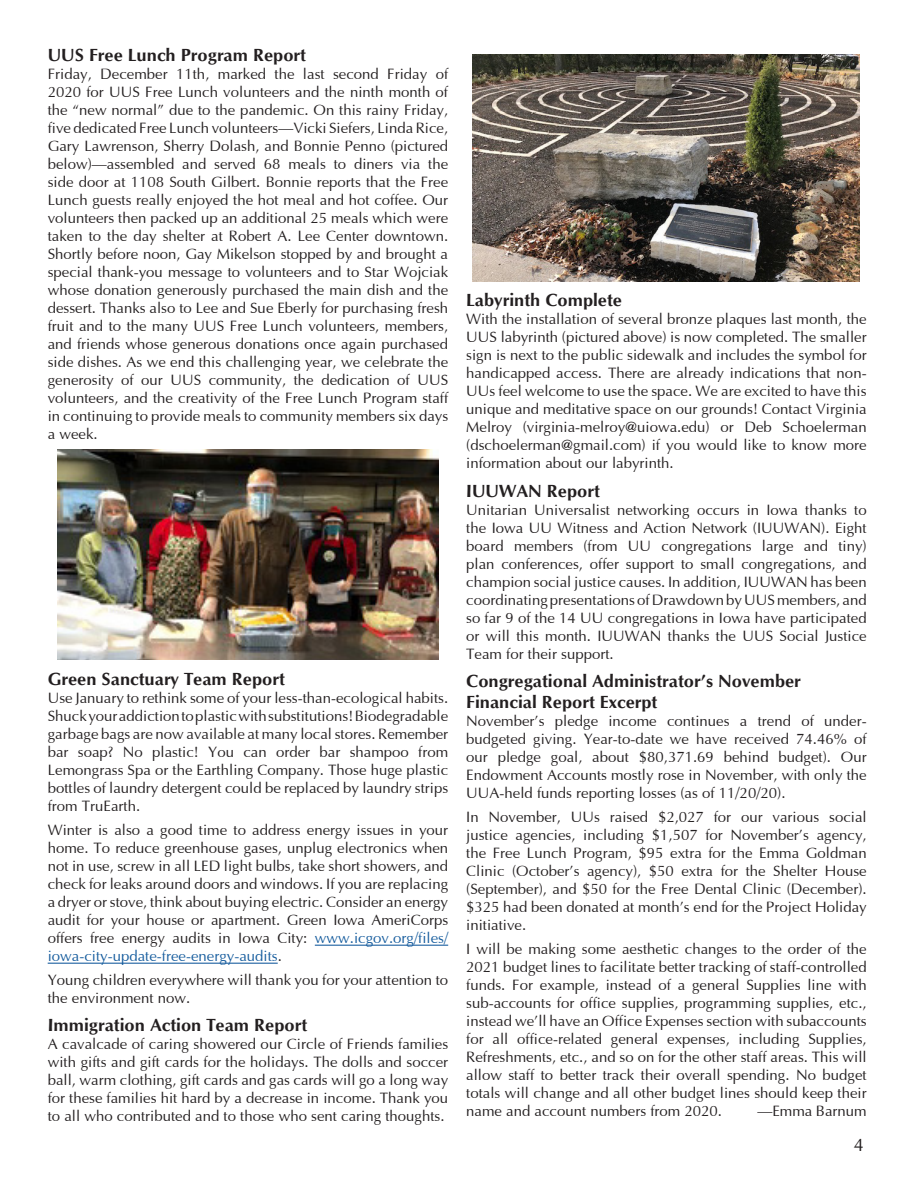
<style>
.page{position:relative;width:918px;height:1188px;background:#fff}
.page>*{position:absolute;margin:0;border:0;box-sizing:border-box;transform-origin:0 0}
.t1{font:700 18px/21.6px "Optimum";color:#231f20}
.t2{font:18px "Optimum";color:#231f20}
.t3{font:15px/18px "Optimum";color:#231f20;text-align:justify}
.s1{color:#175d9e}
</style>
<div class="page">
<hr style="left:315px;top:945px;width:133px;height:1px;background:#175d9e">
<hr style="left:48px;top:963px;width:230px;height:1px;background:#175d9e">
<img style="left:473px;top:54px;width:387px;height:228px">
<img style="left:58px;top:449px;width:380px;height:211px">
<p class="t1" style="left:48px;top:44px;width:260px">UUS Free Lunch Program Report</p>
<p class="t3" style="left:48px;top:66px;width:402px">Friday, December 11th, marked the last second Friday of 2020 for UUS Free Lunch volunteers and the ninth month of the “new normal” due to the pandemic. On this rainy Friday, five dedicated Free Lunch volunteers—Vicki Siefers, Linda Rice, Gary Lawrenson, Sherry Dolash, and Bonnie Penno (pictured below)—assembled and served 68 meals to diners via the side door at 1108 South Gilbert. Bonnie reports that the Free Lunch guests really enjoyed the hot meal and hot coffee. Our volunteers then packed up an additional 25 meals which were taken to the day shelter at Robert A. Lee Center downtown.<br>Shortly before noon, Gay Mikelson stopped by and brought a special thank-you message to volunteers and to Star Wojciak whose donation generously purchased the main dish and the dessert. Thanks also to Lee and Sue Eberly for purchasing fresh fruit and to the many UUS Free Lunch volunteers, members, and friends whose generous donations once again purchased side dishes. As we end this challenging year, we celebrate the generosity of our UUS community, the dedication of UUS volunteers, and the creativity of the Free Lunch Program staff in continuing to provide meals to community members six days a week.</p>
<p class="t1" style="left:48px;top:668px;width:239px">Green Sanctuary Team Report</p>
<p class="t3" style="left:48px;top:690px;width:402px">Use January to rethink some of your less-than-ecological habits.<br>Shuck your addiction to plastic with substitutions! Biodegradable garbage bags are now available at many local stores. Remember bar soap? No plastic! You can order bar shampoo from Lemongrass Spa or the Earthling Company. Those huge plastic bottles of laundry detergent could be replaced by laundry strips from TruEarth.</p>
<p class="t3" style="left:48px;top:822px;width:402px">Winter is also a good time to address energy issues in your home. To reduce greenhouse gases, unplug electronics when not in use, screw in all LED light bulbs, take short showers, and check for leaks around doors and windows. If you are replacing a dryer or stove, think about buying electric. Consider an energy audit for your house or apartment. Green Iowa AmeriCorps offers free energy audits in Iowa City: <span class="s1">www.icgov.org/files/ iowa-city-update-free-energy-audits</span>.</p>
<p class="t3" style="left:48px;top:972px;width:402px">Young children everywhere will thank you for your attention to the environment now.</p>
<p class="t1" style="left:48px;top:1014px;width:261px">Immigration Action Team Report</p>
<p class="t3" style="left:48px;top:1035px;width:402px">A cavalcade of caring showered our Circle of Friends families with gifts and gift cards for the holidays. The dolls and soccer ball, warm clothing, gift cards and gas cards will go a long way for these families hit hard by a decrease in income. Thank you to all who contributed and to those who sent caring thoughts.</p>
<p class="t1" style="left:466px;top:289px;width:157px">Labyrinth Complete</p>
<p class="t3" style="left:466px;top:310px;width:402px">With the installation of several bronze plaques last month, the UUS labyrinth (pictured above) is now completed. The smaller sign is next to the public sidewalk and includes the symbol for handicapped access. There are already indications that non-UUs feel welcome to use the space. We are excited to have this unique and meditative space on our grounds! Contact Virginia Melroy (virginia-melroy@uiowa.edu) or Deb Schoelerman (dschoelerman@gmail.com) if you would like to know more information about our labyrinth.</p>
<p class="t1" style="left:466px;top:480px;width:135px">IUUWAN Report</p>
<p class="t3" style="left:466px;top:501px;width:402px">Unitarian Universalist networking occurs in Iowa thanks to the Iowa UU Witness and Action Network (IUUWAN). Eight board members (from UU congregations large and tiny) plan conferences, offer support to small congregations, and champion social justice causes. In addition, IUUWAN has been coordinating presentations of Drawdown by UUS members, and so far 9 of the 14 UU congregations in Iowa have participated or will this month. IUUWAN thanks the UUS Social Justice Team for their support.</p>
<p class="t1" style="left:466px;top:670px;width:336px">Congregational Administrator’s November<br>Financial Report Excerpt</p>
<p class="t3" style="left:466px;top:712px;width:402px">November’s pledge income continues a trend of under&shy;budgeted giving. Year-to-date we have received 74.46% of our pledge goal, about $80,371.69 behind budget). Our Endowment Accounts mostly rose in November, with only the UUA-held funds reporting losses (as of 11/20/20).</p>
<p class="t3" style="left:466px;top:808px;width:402px">In November, UUs raised $2,027 for our various social justice agencies, including $1,507 for November’s agency, the Free Lunch Program, $95 extra for the Emma Goldman Clinic (October’s agency), $50 extra for the Shelter House (September), and $50 for the Free Dental Clinic (December). $325 had been donated at month’s end for the Project Holiday initiative.</p>
<p class="t3" style="left:466px;top:940px;width:402px">I will be making some aesthetic changes to the order of the 2021 budget lines to facilitate better tracking of staff-controlled funds. For example, instead of a general Supplies line with sub-accounts for office supplies, programming supplies, etc., instead we’ll have an Office Expenses section with subaccounts for all office-related general expenses, including Supplies, Refreshments, etc., and so on for the other staff areas. This will allow staff to better track their overall spending. No budget totals will change and all other budget lines should keep their name and account numbers from 2020.</p>
<p class="t3" style="left:757px;top:1102px;width:111px">—Emma Barnum</p>
<p class="t2" style="left:854px;top:1135px;width:12px">4</p>
</div>
